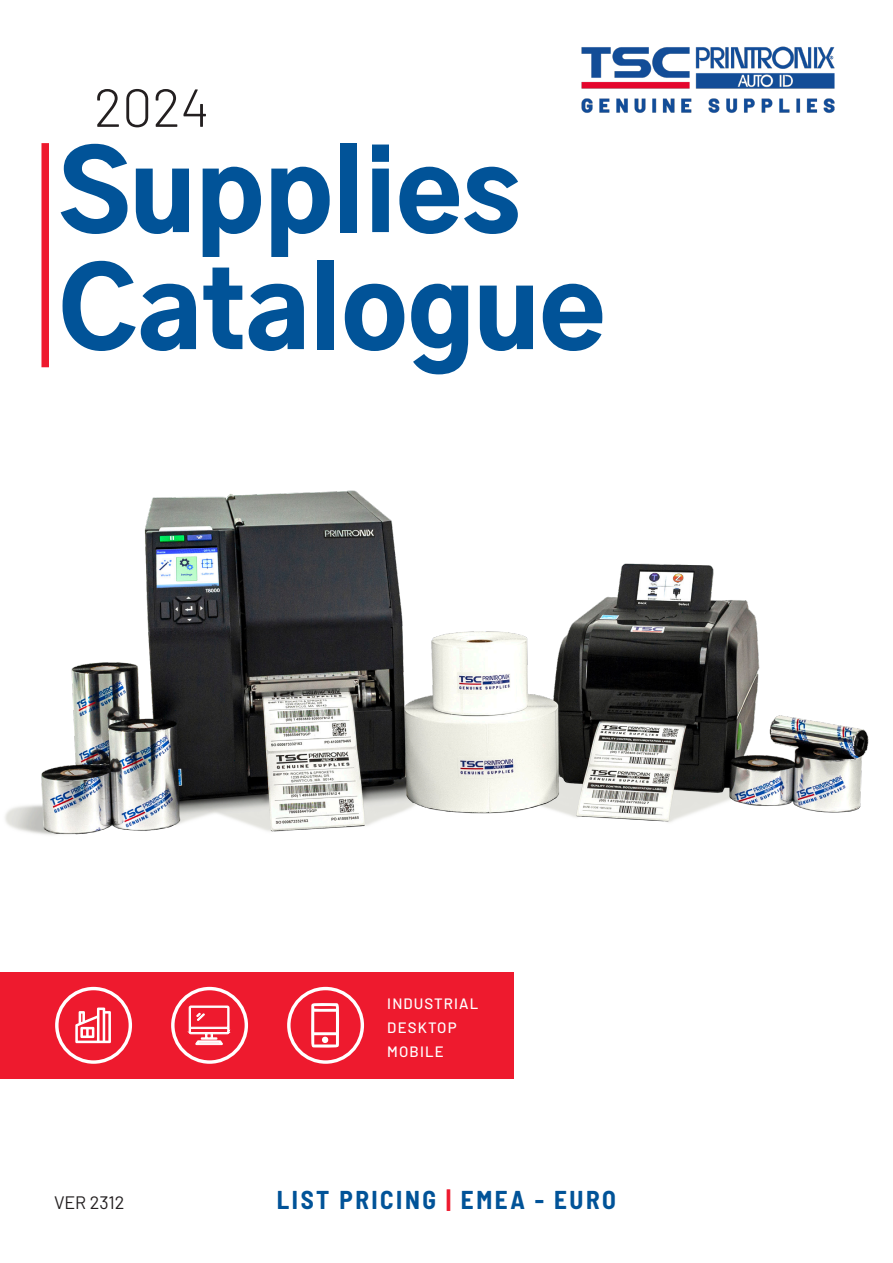
<style>
.page{position:relative;width:893px;height:1263px;background:#fff}
.page>*{position:absolute;margin:0;border:0;box-sizing:border-box;transform-origin:0 0}
.Main_Header_type_H1_LEFT{font:900 108px "Gothic A1";color:#015398}
.t1{font:300 53.4px "Barlow";color:#231f20}
.emphasis{font:700 semi-condensed 25.2px "Barlow";letter-spacing:.1em;color:#015398}
.BODYCOPY{font:18px "Barlow";letter-spacing:-.005em;color:#231f20}
.t2{font:500 15px "Barlow";letter-spacing:.075em;color:#fff}
.s1{color:#ee1a2e}
</style>
<div class="page">
<img style="left:5px;top:367px;width:864px;height:468px">
<img style="left:581px;top:46px;width:254px;height:67px">
<div style="left:41px;top:143px;width:8px;height:224px;background:#ee1a2e"></div>
<div style="left:0;top:972px;width:514px;height:107px;background:#ee1a2e"></div>
<svg style="left:189px;top:1005px;width:41px;height:40px"></svg>
<div style="left:171px;top:987px;width:77px;height:77px;border:3px solid #fff;border-radius:50%"></div>
<svg style="left:311px;top:1003px;width:29px;height:45px"></svg>
<div style="left:287px;top:987px;width:77px;height:77px;border:3px solid #fff;border-radius:50%"></div>
<div style="left:55px;top:987px;width:77px;height:77px;border:3px solid #fff;border-radius:50%"></div>
<svg style="left:75px;top:1007px;width:36px;height:36px"></svg>
<p class="t1" style="left:94px;top:75px;width:117px">2024</p>
<p class="Main_Header_type_H1_LEFT" style="left:59px;top:102px;width:463px">Supplies</p>
<p class="Main_Header_type_H1_LEFT" style="left:59px;top:219px;width:548px">Catalogue</p>
<p class="BODYCOPY" style="left:54px;top:1189px;width:72px">VER 2312</p>
<p class="t2" style="left:387px;top:992px;width:93px">INDUSTRIAL</p>
<p class="t2" style="left:387px;top:1016px;width:71px">DESKTOP</p>
<p class="t2" style="left:387px;top:1040px;width:58px">MOBILE</p>
<p class="emphasis" style="left:277px;top:1181px;width:341px">LIST PRICING <span class="s1">|</span> EMEA - EURO</p>
</div>
